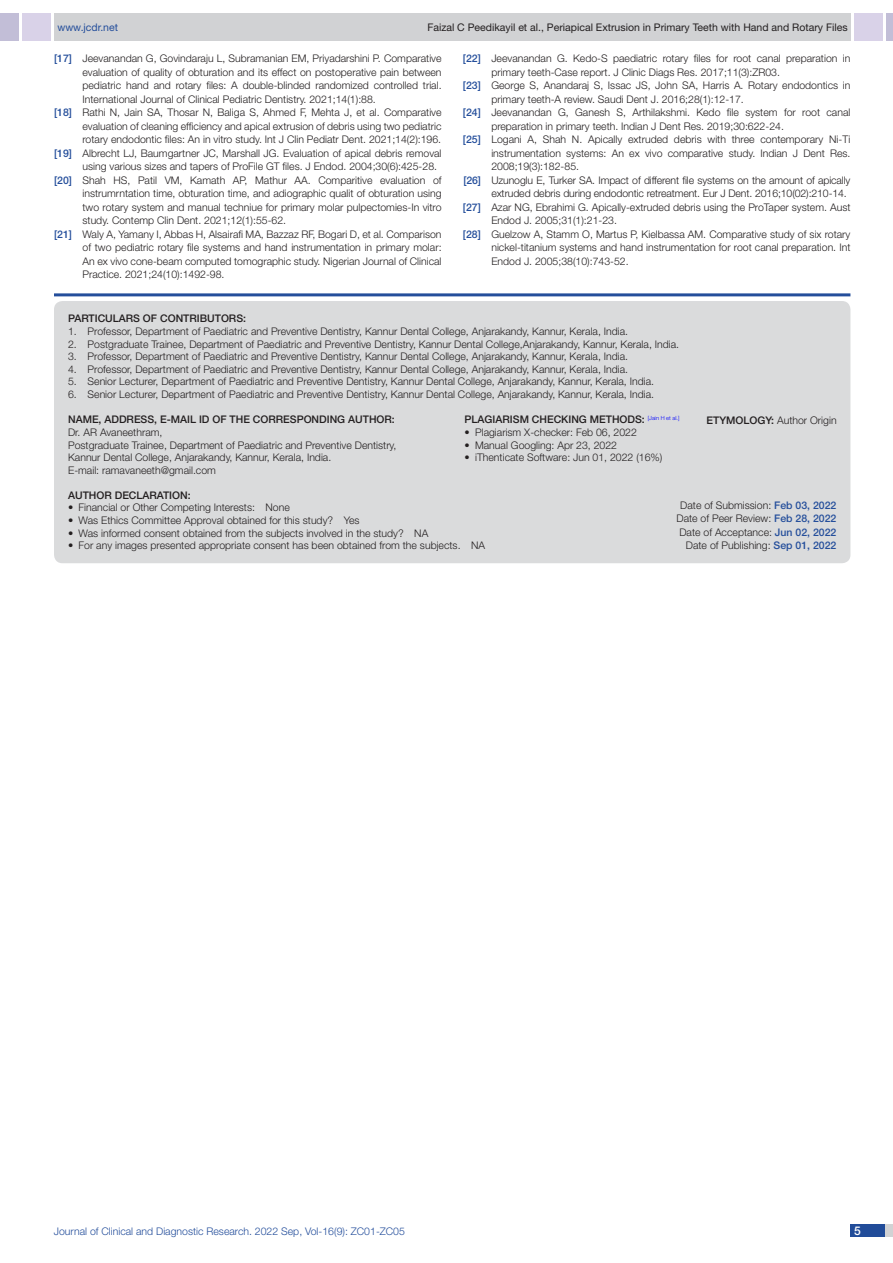
<style>
.page{position:relative;width:893px;height:1263px;background:#fff}
.page>*{position:absolute;margin:0;border:0;box-sizing:border-box;transform-origin:0 0}
.t1{font:500 12px "Helvetica Neue";color:#fff}
.Partic_Contri_Txt{font:300 10.5px/12.6px "Helvetica Neue";color:#231f20}
.Partic_Contri_Head{font:500 10.5px "Helvetica Neue";color:#231f20}
.tb_txt{font:300 10.5px "Helvetica Neue";color:#231f20}
.t2{font:10.5px "Helvetica Neue";color:#231f20}
.t3{font:300 10.5px "Helvetica Neue";color:#244e9b}
.Partic_Contri_Head-2{font:300 10.5px "Helvetica Neue";color:#231f20}
.t4{font:10.5px "Helvetica Neue";color:#244e9b}
.Partic_Contri_Head-3{font:300 5.7px "Helvetica Neue";color:#00f}
.s1{font-weight:500;color:#244e9b}
.s2{font-weight:500;font-size:10.5px;color:#231f20}
.s3{font-weight:500}
</style>
<div class="page">
<div style="left:54px;top:13px;width:796px;height:28px;background:#d1d2d4"></div>
<div style="left:0;top:13px;width:19px;height:28px;background:#c2bed7"></div>
<div style="left:22px;top:13px;width:29px;height:28px;background:#d9d2e8"></div>
<div style="left:886px;top:13px;width:7px;height:28px;background:#c2bed7"></div>
<div style="left:854px;top:13px;width:29px;height:28px;background:#d9d2e8"></div>
<div style="left:850px;top:1224px;width:43px;height:13px;background:#d1d2d4"></div>
<div style="left:850px;top:1224px;width:35px;height:13px;background:#214c99"></div>
<hr style="left:54px;top:293px;width:796px;height:3px;background:#244e9b">
<div style="left:54px;top:301px;width:796px;height:262px;background:#dadbdc;border-radius:9px"></div>
<p class="t4" style="left:57px;top:21px;width:62px">www.jcdr.net</p>
<p class="t2" style="left:427px;top:21px;width:422px">Faizal C Peedikayil et al., Periapical Extrusion in Primary Teeth with Hand and Rotary Files</p>
<p class="Partic_Contri_Txt" style="left:54px;top:52px;width:389px"><span class="s1">[17]</span> Jeevanandan G, Govindaraju L, Subramanian EM, Priyadarshini P. Comparative</p>
<p class="Partic_Contri_Txt" style="left:82px;top:66px;width:361px">evaluation of quality of obturation and its effect on postoperative pain between</p>
<p class="Partic_Contri_Txt" style="left:82px;top:79px;width:361px">pediatric hand and rotary files: A double-blinded randomized controlled trial.</p>
<p class="Partic_Contri_Txt" style="left:82px;top:93px;width:295px">International Journal of Clinical Pediatric Dentistry. 2021;14(1):88.</p>
<p class="Partic_Contri_Txt" style="left:54px;top:106px;width:389px"><span class="s1">[18]</span> Rathi N, Jain SA, Thosar N, Baliga S, Ahmed F, Mehta J, et al. Comparative</p>
<p class="Partic_Contri_Txt" style="left:82px;top:120px;width:361px">evaluation of cleaning efficiency and apical extrusion of debris using two pediatric</p>
<p class="Partic_Contri_Txt" style="left:82px;top:133px;width:360px">rotary endodontic files: An in vitro study. Int J Clin Pediatr Dent. 2021;14(2):196.</p>
<p class="Partic_Contri_Txt" style="left:54px;top:147px;width:389px"><span class="s1">[19]</span> Albrecht LJ, Baumgartner JC, Marshall JG. Evaluation of apical debris removal</p>
<p class="Partic_Contri_Txt" style="left:82px;top:160px;width:356px">using various sizes and tapers of ProFile GT files. J Endod. 2004;30(6):425-28.</p>
<p class="Partic_Contri_Txt" style="left:54px;top:174px;width:389px"><span class="s1">[20]</span> Shah HS, Patil VM, Kamath AP, Mathur AA. Comparitive evaluation of</p>
<p class="Partic_Contri_Txt" style="left:82px;top:187px;width:361px">instrumrntation time, obturation time, and adiographic qualit of obturation using</p>
<p class="Partic_Contri_Txt" style="left:82px;top:201px;width:361px">two rotary system and manual techniue for primary molar pulpectomies-In vitro</p>
<p class="Partic_Contri_Txt" style="left:82px;top:214px;width:205px">study. Contemp Clin Dent. 2021;12(1):55-62.</p>
<p class="Partic_Contri_Txt" style="left:54px;top:228px;width:389px"><span class="s1">[21]</span> Waly A, Yamany I, Abbas H, Alsairafi MA, Bazzaz RF, Bogari D, et al. Comparison</p>
<p class="Partic_Contri_Txt" style="left:82px;top:241px;width:361px">of two pediatric rotary file systems and hand instrumentation in primary molar:</p>
<p class="Partic_Contri_Txt" style="left:82px;top:255px;width:361px">An ex vivo cone-beam computed tomographic study. Nigerian Journal of Clinical</p>
<p class="Partic_Contri_Txt" style="left:82px;top:268px;width:144px">Practice. 2021;24(10):1492-98.</p>
<p class="Partic_Contri_Txt" style="left:463px;top:52px;width:389px"><span class="s1">[22]</span> Jeevanandan G. Kedo-S paediatric rotary files for root canal preparation in</p>
<p class="Partic_Contri_Txt" style="left:491px;top:66px;width:290px">primary teeth-Case report. J Clinic Diags Res. 2017;11(3):ZR03.</p>
<p class="Partic_Contri_Txt" style="left:463px;top:79px;width:389px"><span class="s1">[23]</span> George S, Anandaraj S, Issac JS, John SA, Harris A. Rotary endodontics in</p>
<p class="Partic_Contri_Txt" style="left:491px;top:93px;width:254px">primary teeth-A review. Saudi Dent J. 2016;28(1):12-17.</p>
<p class="Partic_Contri_Txt" style="left:463px;top:106px;width:389px"><span class="s1">[24]</span> Jeevanandan G, Ganesh S, Arthilakshmi. Kedo file system for root canal</p>
<p class="Partic_Contri_Txt" style="left:491px;top:120px;width:294px">preparation in primary teeth. Indian J Dent Res. 2019;30:622-24.</p>
<p class="Partic_Contri_Txt" style="left:463px;top:133px;width:389px"><span class="s1">[25]</span> Logani A, Shah N. Apically extruded debris with three contemporary Ni-Ti</p>
<p class="Partic_Contri_Txt" style="left:491px;top:147px;width:361px">instrumentation systems: An ex vivo comparative study. Indian J Dent Res.</p>
<p class="Partic_Contri_Txt" style="left:491px;top:160px;width:89px">2008;19(3):182-85.</p>
<p class="Partic_Contri_Txt" style="left:463px;top:174px;width:389px"><span class="s1">[26]</span> Uzunoglu E, Turker SA. Impact of different file systems on the amount of apically</p>
<p class="Partic_Contri_Txt" style="left:491px;top:187px;width:357px">extruded debris during endodontic retreatment. Eur J Dent. 2016;10(02):210-14.</p>
<p class="Partic_Contri_Txt" style="left:463px;top:201px;width:389px"><span class="s1">[27]</span> Azar NG, Ebrahimi G. Apically-extruded debris using the ProTaper system. Aust</p>
<p class="Partic_Contri_Txt" style="left:491px;top:214px;width:127px">Endod J. 2005;31(1):21-23.</p>
<p class="Partic_Contri_Txt" style="left:463px;top:228px;width:389px"><span class="s1">[28]</span> Guelzow A, Stamm O, Martus P, Kielbassa AM. Comparative study of six rotary</p>
<p class="Partic_Contri_Txt" style="left:491px;top:241px;width:361px">nickel-titanium systems and hand instrumentation for root canal preparation. Int</p>
<p class="Partic_Contri_Txt" style="left:491px;top:255px;width:139px">Endod J. 2005;38(10):743-52.</p>
<p class="Partic_Contri_Head" style="left:68px;top:312px;width:45px">PARTICULA</p>
<p class="Partic_Contri_Head" style="left:126px;top:312px;width:50px">RS OF CONT</p>
<p class="Partic_Contri_Head" style="left:189px;top:312px;width:26px">RIBUTO</p>
<p class="Partic_Contri_Head" style="left:229px;top:312px;width:19px">RS:</p>
<p class="Partic_Contri_Txt" style="left:68px;top:325px;width:562px">1. Professor, Department of Paediatric and Preventive Dentistry, Kannur Dental College, Anjarakandy, Kannur, Kerala, India.</p>
<p class="Partic_Contri_Txt" style="left:68px;top:337px;width:613px">2. Postgraduate Trainee, Department of Paediatric and Preventive Dentistry, Kannur Dental College,Anjarakandy, Kannur, Kerala, India.</p>
<p class="Partic_Contri_Txt" style="left:68px;top:350px;width:562px">3. Professor, Department of Paediatric and Preventive Dentistry, Kannur Dental College, Anjarakandy, Kannur, Kerala, India.</p>
<p class="Partic_Contri_Txt" style="left:68px;top:362px;width:562px">4. Professor, Department of Paediatric and Preventive Dentistry, Kannur Dental College, Anjarakandy, Kannur, Kerala, India.</p>
<p class="Partic_Contri_Txt" style="left:68px;top:375px;width:587px">5. Senior Lecturer, Department of Paediatric and Preventive Dentistry, Kannur Dental College, Anjarakandy, Kannur, Kerala, India.</p>
<p class="Partic_Contri_Txt" style="left:68px;top:388px;width:587px">6. Senior Lecturer, Department of Paediatric and Preventive Dentistry, Kannur Dental College, Anjarakandy, Kannur, Kerala, India.</p>
<p class="Partic_Contri_Head" style="left:465px;top:413px;width:150px">PLAGIARISM CHECKING METHO</p>
<p class="Partic_Contri_Head-3" style="left:628px;top:414px;width:53px"><span class="s2">DS:</span> [Jain H et al.]</p>
<p class="tb_txt" style="left:465px;top:426px;width:174px">• Plagiarism X-checker: Feb 06, 2022</p>
<p class="tb_txt" style="left:465px;top:438px;width:154px">• Manual Googling: Apr 23, 2022</p>
<p class="tb_txt" style="left:465px;top:451px;width:199px">• iThenticate Software: Jun 01, 2022 (16%)</p>
<p class="Partic_Contri_Head" style="left:68px;top:413px;width:9px">NAM</p>
<p class="Partic_Contri_Head" style="left:92px;top:413px;width:265px">E, ADDRESS, E-MAIL ID OF TH E CORRESPON DING AUTHO</p>
<p class="Partic_Contri_Head" style="left:385px;top:413px;width:12px">R:</p>
<p class="Partic_Contri_Txt" style="left:68px;top:426px;width:96px">Dr. AR Avaneethram,</p>
<p class="Partic_Contri_Txt" style="left:68px;top:438px;width:330px">Postgraduate Trainee, Department of Paediatric and Preventive Dentistry,<br>Kannur Dental College, Anjarakandy, Kannur, Kerala, India.</p>
<p class="Partic_Contri_Txt" style="left:68px;top:463px;width:149px">E-mail: ramavaneeth@gmail.com</p>
<p class="Partic_Contri_Head-2" style="left:706px;top:414px;width:132px"><span class="s3">ETYMOLOGY:</span> Author Origin</p>
<p class="Partic_Contri_Head" style="left:68px;top:489px;width:55px">AUTHOR DEC</p>
<p class="Partic_Contri_Head" style="left:137px;top:489px;width:56px">LARATION:</p>
<p class="Partic_Contri_Txt" style="left:68px;top:501px;width:223px">• Financial or Other Competing Interests: None</p>
<p class="Partic_Contri_Txt" style="left:68px;top:514px;width:293px">• Was Ethics Committee Approval obtained for this study? Yes</p>
<p class="Partic_Contri_Txt" style="left:68px;top:526px;width:362px">• Was informed consent obtained from the subjects involved in the study? NA</p>
<p class="Partic_Contri_Txt" style="left:68px;top:539px;width:418px">• For any images presented appropriate consent has been obtained from the subjects. NA</p>
<p class="Partic_Contri_Txt" style="left:680px;top:498px;width:158px">Date of Submission: <span class="s1">FEB 03, 2022</span></p>
<p class="Partic_Contri_Txt" style="left:676px;top:512px;width:161px">Date of Peer Review: <span class="s1">FEB 28, 2022</span></p>
<p class="Partic_Contri_Txt" style="left:679px;top:525px;width:158px">Date of Acceptance: <span class="s1">JUN 02, 2022</span></p>
<p class="Partic_Contri_Txt" style="left:686px;top:539px;width:152px">Date of Publishing: <span class="s1">SEP 01, 2022</span></p>
<p class="t3" style="left:54px;top:1225px;width:353px">Journal of Clinical and Diagnostic Research. 2022 Sep, Vol-16(9): ZC01-ZC05</p>
<p class="t1" style="left:854px;top:1223px;width:8px">5</p>
</div>
